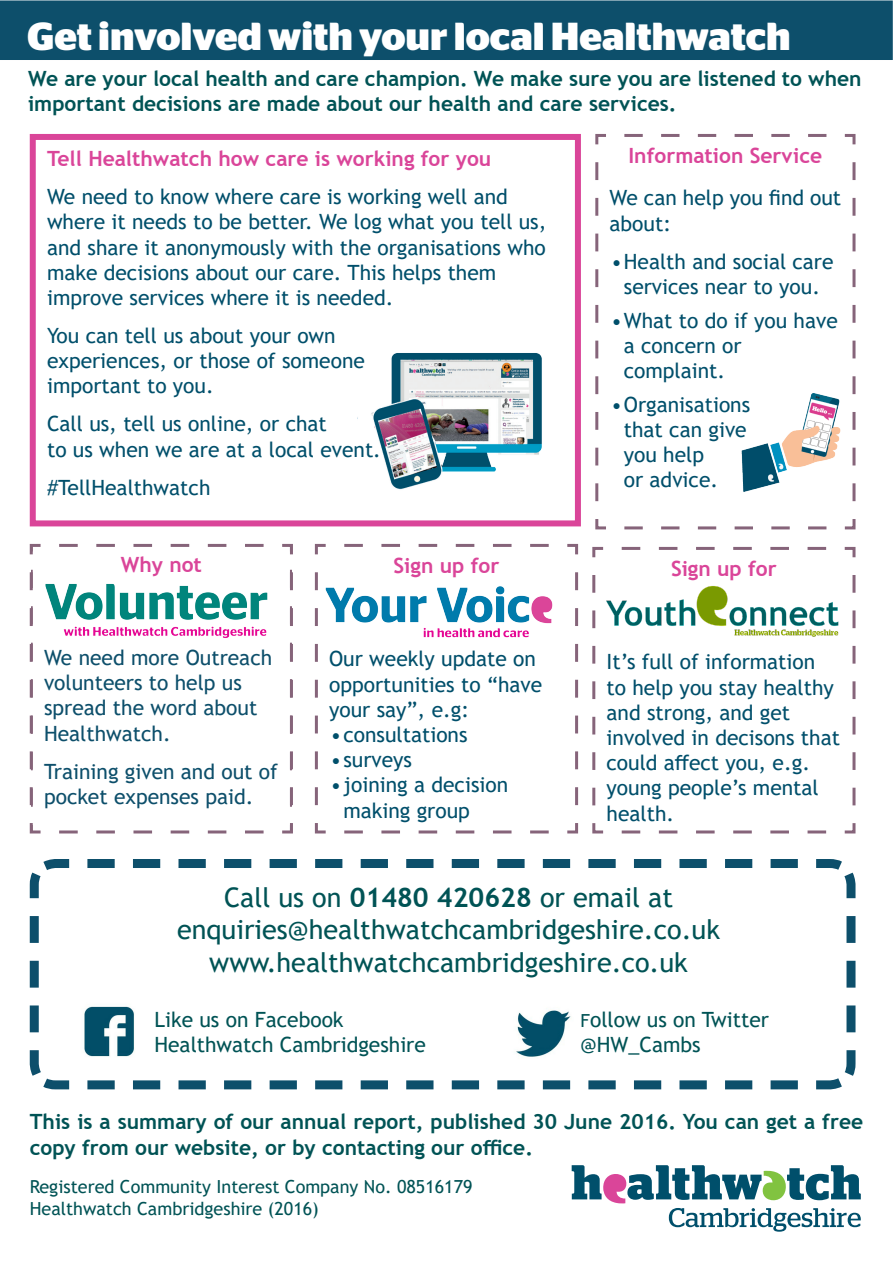
<style>
.page{position:relative;width:893px;height:1263px;background:#fff}
.page>*{position:absolute;margin:0;border:0;box-sizing:border-box;transform-origin:0 0}
.t1{font:700 39px "Stag Sans";color:#fff}
.t2{font:27px "Trebuchet MS";color:#005355}
.t3{font:21px/25.2px "Trebuchet MS";color:#004f6b}
.t4{font:700 21px/25.2px "Trebuchet MS";color:#005355}
.t5{font:21px/25.2px "Trebuchet MS";color:#0d4f6b}
.t6{font:700 21px "Trebuchet MS";color:#da4599}
.t7{font:21px "Trebuchet MS";color:#005355}
.t8{font:18px "Trebuchet MS";color:#005355}
.s1{font-weight:700}
.s2{font-size:18px}
</style>
<div class="page">
<svg style="left:29px;top:859px;width:827px;height:231px"></svg>
<img style="left:75px;top:1000px;width:73px;height:63px">
<img style="left:508px;top:1002px;width:70px;height:61px">
<svg style="left:29px;top:543px;width:264px;height:291px"></svg>
<svg style="left:314px;top:543px;width:265px;height:291px"></svg>
<svg style="left:592px;top:546px;width:264px;height:288px"></svg>
<div style="left:30px;top:134px;width:551px;height:392px;border:6px solid #da4599"></div>
<div style="left:1px;top:1px;width:891px;height:58px;background:#0d4f6b"></div>
<div style="left:0;top:0;width:893px;height:60px;border:2px solid #0d4f6b"></div>
<svg style="left:572px;top:1165px;width:289px;height:67px"></svg>
<svg style="left:595px;top:134px;width:261px;height:396px"></svg>
<img style="left:371px;top:353px;width:171px;height:137px">
<img style="left:697px;top:349px;width:159px;height:181px">
<img style="left:606px;top:585px;width:236px;height:53px">
<img style="left:314px;top:568px;width:252px;height:77px">
<img style="left:30px;top:567px;width:258px;height:79px">
<p class="t1" style="left:27px;top:14px;width:765px">Get involved with your local Healthwatch</p>
<p class="t4" style="left:28px;top:66px;width:835px">We are your local health and care champion. We make sure you are listened to when important decisions are made about our health and care services.</p>
<p class="t6" style="left:628px;top:143px;width:195px">Information Service</p>
<p class="t3" style="left:610px;top:185px;width:233px">We can help you find out about:</p>
<p class="t3" style="left:611px;top:248px;width:224px;text-align:center">•Health and social care services near to you.</p>
<p class="t3" style="left:624px;top:307px;width:215px;text-indent:-13px">•What to do if you have a concern or complaint.</p>
<p class="t3" style="left:624px;top:391px;width:128px;text-indent:-13px">•Organisations that can give you help<br>or advice.</p>
<p class="t6" style="left:47px;top:146px;width:446px">Tell Healthwatch how care is working for you</p>
<p class="t3" style="left:47px;top:184px;width:501px">We need to know where care is working well and where it needs to be better. We log what you tell us, and share it anonymously with the organisations who make decisions about our care. This helps them improve services where it is needed.</p>
<p class="t3" style="left:47px;top:323px;width:319px">You can tell us about your own experiences, or those of someone important to you.</p>
<p class="t3" style="left:47px;top:411px;width:335px">Call us, tell us online, or chat<br>to us when we are at a local event.</p>
<p class="t3" style="left:47px;top:474px;width:165px">#TellHealthwatch</p>
<p class="t6" style="left:121px;top:551px;width:83px">Why not</p>
<p class="t5" style="left:44px;top:645px;width:230px">We need more Outreach volunteers to help us spread the word about<br>Healthwatch.</p>
<p class="t5" style="left:44px;top:758px;width:235px">Training given and out of pocket expenses paid.</p>
<p class="t6" style="left:394px;top:553px;width:107px">Sign up for</p>
<p class="t3" style="left:329px;top:646px;width:215px">Our weekly update on opportunities to “have your say”, e.g:</p>
<p class="t3" style="left:331px;top:722px;width:138px">•consultations</p>
<p class="t3" style="left:331px;top:747px;width:83px">•surveys</p>
<p class="t3" style="left:343px;top:772px;width:166px;text-indent:-13px">•joining a decision making group</p>
<p class="t6" style="left:671px;top:556px;width:107px">Sign up for</p>
<p class="t3" style="left:607px;top:649px;width:235px">It’s full of information to help you stay healthy and strong, and get involved in decisons that could affect you, e.g. young people’s mental health.</p>
<p class="t2" style="left:224px;top:880px;width:450px">Call us on <span class="s1">01480 420628</span> or email at</p>
<p class="t2" style="left:177px;top:913px;width:544px">enquiries@healthwatchcambridgeshire.co.uk</p>
<p class="t2" style="left:209px;top:945px;width:480px">www.healthwatchcambridgeshire.co.uk</p>
<p class="t7" style="left:154px;top:1006px;width:191px">Like us on Facebook</p>
<p class="t7" style="left:154px;top:1031px;width:273px">Healthwatch Cambridgeshire</p>
<p class="t7" style="left:581px;top:1006px;width:190px"><span class="s2">F</span>ollow us on Twitter</p>
<p class="t7" style="left:581px;top:1031px;width:122px">@HW_Cambs</p>
<p class="t4" style="left:30px;top:1109px;width:835px">This is a summary of our annual report, published 30 June 2016. You can get a free copy from our website, or by contacting our office.</p>
<p class="t8" style="left:30px;top:1175px;width:444px">Registered Community Interest Company No. 08516179</p>
<p class="t8" style="left:30px;top:1197px;width:291px">Healthwatch Cambridgeshire (2016)</p>
</div>
